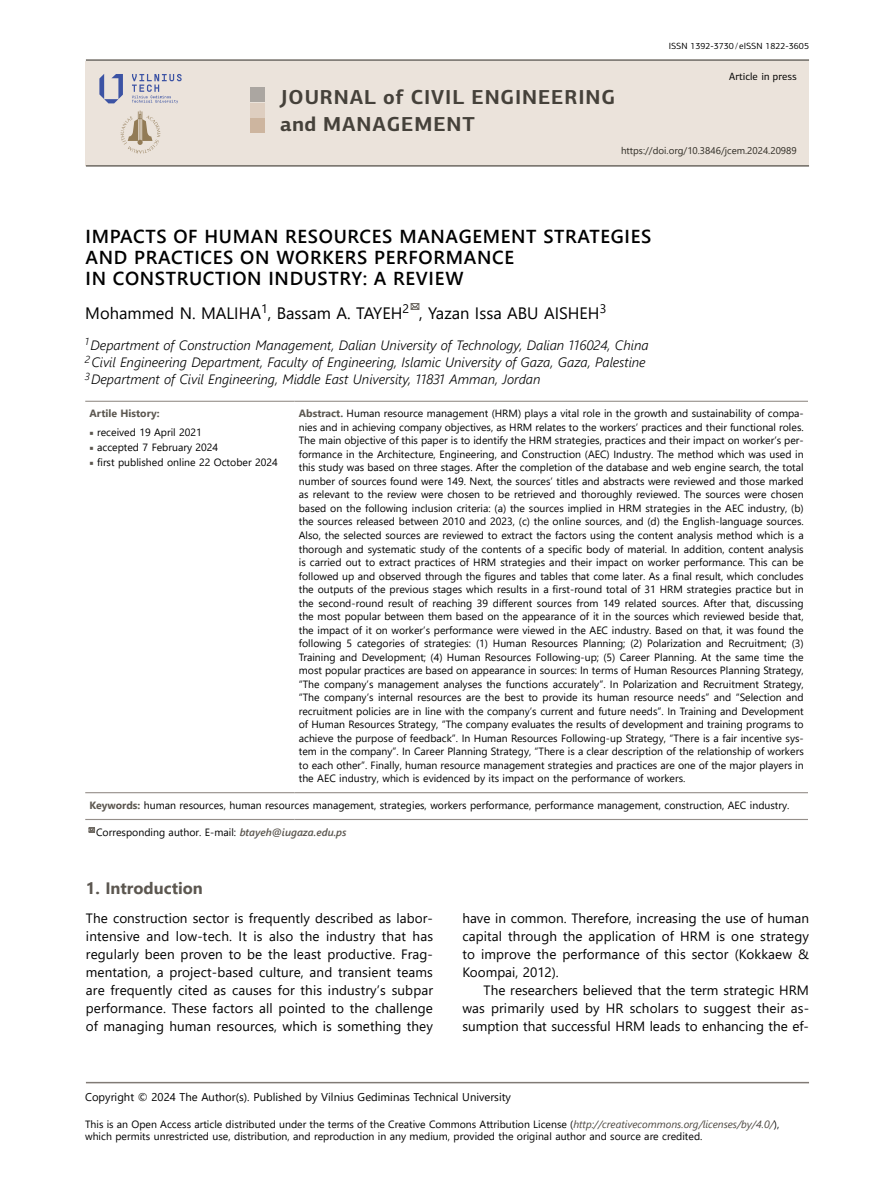
<style>
.page{position:relative;width:872px;height:1191px;background:#fff}
.page>*{position:absolute;margin:0;border:0;box-sizing:border-box;transform-origin:0 0}
.t1{font:700 20.25px/27px "PF Centro Sans Pro";letter-spacing:.045em;color:#45413a}
.t2{font:600 18.75px/21px "Segoe UI";letter-spacing:.035em;color:#000}
.t3{font:16.5px "Segoe UI";color:#000}
.t4{font:700 16.5px "Segoe UI";color:#5c5750}
.t5{font:13.5px/18px "Segoe UI";letter-spacing:.005em;color:#000;text-align:justify}
.t6{font:italic 300 13.5px/17.2px "Segoe UI";color:#000}
.t7{font:11.25px "Segoe UI";color:#000}
.t8{font:10.5px/13.5px "Segoe UI";color:#000}
.t9{font:10.5px "PF Centro Sans Pro";color:#000}
.t10{font:700 10.5px "Segoe UI";color:#5c5750}
.t11{font:9.75px "Segoe UI";color:#302d25}
.t12{font:9px "PF Centro Sans Pro";color:#000}
.s1{font-weight:700;color:#5c5750}
.s2{font-family:"Minion Pro";color:#5c5750}
.s3{font-weight:600;font-style:italic;color:#5c5750}
.s4{font-style:italic;color:#4d4841}
</style>
<div class="page">
<div style="left:86px;top:61px;width:723px;height:104px;background:#ebe3db"></div>
<hr style="left:86px;top:59px;width:723px;height:2px;background:#6d6861">
<hr style="left:86px;top:165px;width:723px;height:2px;background:#6d6861">
<div style="left:251px;top:87px;width:14px;height:15px;background:#aba6a1"></div>
<div style="left:251px;top:118px;width:14px;height:15px;background:#cdb59f"></div>
<div style="left:251px;top:103px;width:14px;height:14px;background:#decec0"></div>
<svg style="left:99px;top:74px;width:24px;height:29px"></svg>
<svg style="left:132px;top:74px;width:50px;height:29px"></svg>
<svg style="left:121px;top:111px;width:39px;height:43px"></svg>
<hr style="left:86px;top:1081px;width:723px;height:2px;background:#807a75">
<hr style="left:85px;top:401px;width:209px;height:1px;background:#958f8a">
<hr style="left:294px;top:401px;width:514px;height:1px;background:#958f8a">
<hr style="left:85px;top:792px;width:209px;height:1px;background:#958f8a">
<hr style="left:294px;top:792px;width:514px;height:1px;background:#958f8a">
<hr style="left:85px;top:819px;width:209px;height:1px;background:#958f8a">
<hr style="left:294px;top:819px;width:514px;height:1px;background:#958f8a">
<svg style="left:410px;top:303px;width:10px;height:7px"></svg>
<svg style="left:88px;top:827px;width:8px;height:6px"></svg>
<p class="t12" style="left:668px;top:41px;width:142px">ISSN 1392-3730/eISSN 1822-3605</p>
<h1 class="t1" style="left:280px;top:84px;width:336px">JOURNAL of CIVIL ENGINEERING and MANAGEMENT</h1>
<p class="t9" style="left:729px;top:70px;width:69px">Article in press</p>
<p class="t11" style="left:621px;top:141px;width:177px">https://doi.org/10.3846/jcem.2024.20989</p>
<h2 class="t2" style="left:86px;top:225px;width:567px">IMPACTS OF HUMAN RESOURCES MANAGEMENT STRATEGIES<br>AND PRACTICES ON WORKERS PERFORMANCE<br>IN CONSTRUCTION INDUSTRY: A REVIEW</h2>
<h3 class="t3" style="left:85px;top:297px;width:522px">Mohammed N. MALIHA<sup>1</sup>, Bassam A. TAYEH<sup>2</sup> , Yazan Issa ABU AISHEH<sup>3</sup></h3>
<p class="t6" style="left:85px;top:334px;width:565px"><sup>1</sup>Department of Construction Management, Dalian University of Technology, Dalian 116024, China<br><sup>2</sup>Civil Engineering Department, Faculty of Engineering, Islamic University of Gaza, Gaza, Palestine<br><sup>3</sup>Department of Civil Engineering, Middle East University, 11831 Amman, Jordan</p>
<p class="t10" style="left:89px;top:404px;width:72px">Artile History:</p>
<p class="t8" style="left:299px;top:406px;width:506px;text-align:justify"><span class="s1">Abstract.</span> Human resource management (HRM) plays a vital role in the growth and sustainability of compa&shy;nies and in achieving company objectives, as HRM relates to the workers’ practices and their functional roles.<br>The main objective of this paper is to identify the HRM strategies, practices and their impact on worker’s per&shy;formance in the Architecture, Engineering, and Construction (AEC) Industry. The method which was used in this study was based on three stages. After the completion of the database and web engine search, the total number of sources found were 149. Next, the sources’ titles and abstracts were reviewed and those marked as relevant to the review were chosen to be retrieved and thoroughly reviewed. The sources were chosen based on the following inclusion criteria: (a) the sources implied in HRM strategies in the AEC industry, (b) the sources released between 2010 and 2023, (c) the online sources, and (d) the English-language sources.<br>Also, the selected sources are reviewed to extract the factors using the content analysis method which is a thorough and systematic study of the contents of a specific body of material. In addition, content analysis is carried out to extract practices of HRM strategies and their impact on worker performance. This can be followed up and observed through the figures and tables that come later. As a final result, which concludes the outputs of the previous stages which results in a first-round total of 31 HRM strategies practice but in the second-round result of reaching 39 different sources from 149 related sources. After that, discussing the most popular between them based on the appearance of it in the sources which reviewed beside that, the impact of it on worker’s performance were viewed in the AEC industry. Based on that, it was found the following 5 categories of strategies: (1) Human Resources Planning; (2) Polarization and Recruitment; (3)<br>Training and Development; (4) Human Resources Following-up; (5) Career Planning. At the same time the most popular practices are based on appearance in sources: In terms of Human Resources Planning Strategy, “The company’s management analyses the functions accurately”. In Polarization and Recruitment Strategy, “The company’s internal resources are the best to provide its human resource needs” and “Selection and recruitment policies are in line with the company’s current and future needs”. In Training and Development of Human Resources Strategy, “The company evaluates the results of development and training programs to achieve the purpose of feedback”. In Human Resources Following-up Strategy, “There is a fair incentive sys&shy;tem in the company”. In Career Planning Strategy, “There is a clear description of the relationship of workers to each other”. Finally, human resource management strategies and practices are one of the major players in the AEC industry, which is evidenced by its impact on the performance of workers.</p>
<p class="t8" style="left:89px;top:424px;width:114px"><span class="s2">■</span> received 19 April 2021</p>
<p class="t8" style="left:89px;top:439px;width:130px"><span class="s2">■</span> accepted 7 February 2024</p>
<p class="t8" style="left:89px;top:454px;width:190px"><span class="s2">■</span> first published online 22 October 2024</p>
<p class="t8" style="left:89px;top:797px;width:701px"><span class="s1">Keywords:</span> human resources, human resources management, strategies, workers performance, performance management, construction, AEC industry.</p>
<p class="t8" style="left:96px;top:824px;width:252px">Corresponding author. E-mail: <span class="s3">btayeh@iugaza.edu.ps</span></p>
<h3 class="t4" style="left:86px;top:873px;width:118px">1. Introduction</h3>
<p class="t5" style="left:86px;top:908px;width:349px">The construction sector is frequently described as labor&shy;intensive and low-tech. It is also the industry that has regularly been proven to be the least productive. Frag&shy;mentation, a project-based culture, and transient teams are frequently cited as causes for this industry’s subpar performance. These factors all pointed to the challenge of managing human resources, which is something they</p>
<p class="t5" style="left:462px;top:908px;width:348px">have in common. Therefore, increasing the use of human capital through the application of HRM is one strategy to improve the performance of this sector (Kokkaew &amp; Koompai, 2012).</p>
<p class="t5" style="left:462px;top:980px;width:348px;text-indent:21px">The researchers believed that the term strategic HRM was primarily used by HR scholars to suggest their as&shy;sumption that successful HRM leads to enhancing the ef-</p>
<p class="t7" style="left:85px;top:1086px;width:427px">Copyright © 2024 The Author(s). Published by Vilnius Gediminas Technical University</p>
<p class="t8" style="left:85px;top:1117px;width:695px;line-height:12px">This is an Open Access article distributed under the terms of the Creative Commons Attribution License (<span class="s4">http://creativecommons.org/licenses/by/4.0/</span>), which permits unrestricted use, distribution, and reproduction in any medium, provided the original author and source are credited.</p>
</div>
